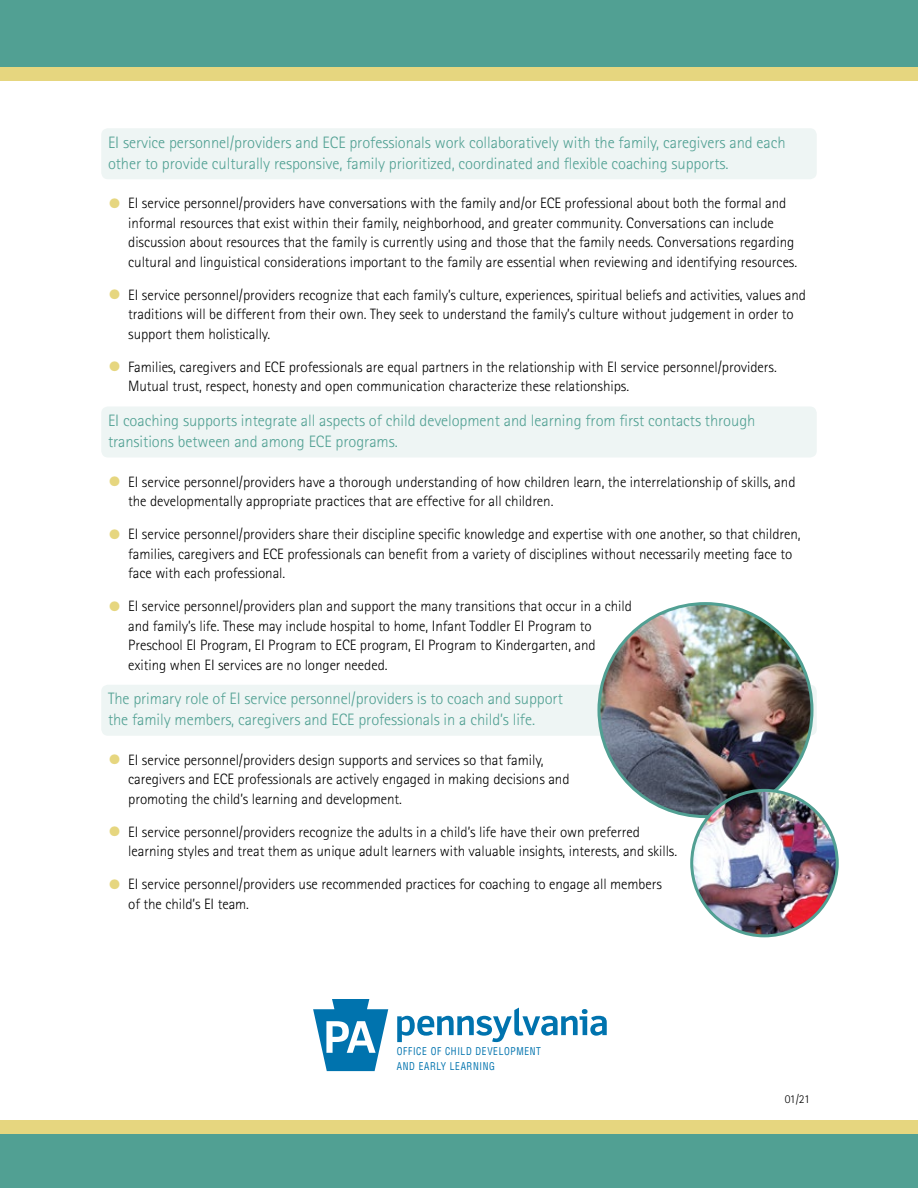
<style>
.page{position:relative;width:918px;height:1188px;background:#fff}
.page>*{position:absolute;margin:0;border:0;box-sizing:border-box;transform-origin:0 0}
.body_stand_out_text{font:300 16.5px/21px "Rotis Sans Serif";letter-spacing:-.005em;color:#51a093}
.t1{font:300 15px/19.5px "Rotis Sans Serif";letter-spacing:-.005em;color:#000}
.t2{font:300 12px "Rotis Sans Serif";color:#000}
.t3{font:condensed 10.5px/15.1px "Helvetica LT Std";letter-spacing:.07em;color:#0073ae;scale:.9 1}
.s1{font-size:27px;color:#e6d67f}
</style>
<div class="page">
<div style="left:0;top:0;width:918px;height:81px;background:#e6d67f"></div>
<div style="left:0;top:1120px;width:918px;height:68px;background:#e6d67f"></div>
<div style="left:0;top:0;width:918px;height:68px;background:#51a093"></div>
<div style="left:0;top:1134px;width:918px;height:54px;background:#51a093"></div>
<div style="left:101px;top:128px;width:716px;height:51px;background:#eef5f4;border-radius:7px"></div>
<div style="left:101px;top:406px;width:716px;height:52px;background:#eef5f4;border-radius:7px"></div>
<div style="left:101px;top:685px;width:716px;height:51px;background:#eef5f4;border-radius:7px"></div>
<img style="left:600px;top:605px;width:212px;height:212px">
<img style="left:692px;top:790px;width:145px;height:146px;border-radius:73px">
<div style="left:690px;top:789px;width:149px;height:148px;border:3px solid #51a093;border-radius:50%"></div>
<svg style="left:397px;top:1008px;width:210px;height:34px"></svg>
<svg style="left:313px;top:999px;width:75px;height:72px"></svg>
<p class="body_stand_out_text" style="left:108px;top:132px;width:679px">EI service personnel/providers and ECE professionals work collaboratively with the family, caregivers and each other to provide culturally responsive, family prioritized, coordinated and flexible coaching supports.</p>
<p class="t1" style="left:128px;top:194px;width:670px;text-indent:-20px"><span class="s1">•</span> EI service personnel/providers have conversations with the family and/or ECE professional about both the formal and informal resources that exist within their family, neighborhood, and greater community. Conversations can include discussion about resources that the family is currently using and those that the family needs. Conversations regarding cultural and linguistical considerations important to the family are essential when reviewing and identifying resources.</p>
<p class="t1" style="left:128px;top:285px;width:679px;text-indent:-20px"><span class="s1">•</span> EI service personnel/providers recognize that each family’s culture, experiences, spiritual beliefs and activities, values and traditions will be different from their own. They seek to understand the family’s culture without judgement in order to support them holistically.</p>
<p class="t1" style="left:128px;top:357px;width:650px;text-indent:-20px"><span class="s1">•</span> Families, caregivers and ECE professionals are equal partners in the relationship with EI service personnel/providers.<br>Mutual trust, respect, honesty and open communication characterize these relationships.</p>
<p class="body_stand_out_text" style="left:108px;top:410px;width:649px">EI coaching supports integrate all aspects of child development and learning from first contacts through transitions between and among ECE programs.</p>
<p class="t1" style="left:128px;top:472px;width:669px;text-indent:-20px"><span class="s1">•</span> EI service personnel/providers have a thorough understanding of how children learn, the interrelationship of skills, and the developmentally appropriate practices that are effective for all children.</p>
<p class="t1" style="left:128px;top:524px;width:674px;text-indent:-20px"><span class="s1">•</span> EI service personnel/providers share their discipline specific knowledge and expertise with one another, so that children, families, caregivers and ECE professionals can benefit from a variety of disciplines without necessarily meeting face to face with each professional.</p>
<p class="t1" style="left:128px;top:596px;width:505px;text-indent:-20px"><span class="s1">•</span> EI service personnel/providers plan and support the many transitions that occur in a child and family’s life. These may include hospital to home, Infant Toddler EI Program to Preschool EI Program, EI Program to ECE program, EI Program to Kindergarten, and exiting when EI services are no longer needed.</p>
<p class="body_stand_out_text" style="left:108px;top:688px;width:456px">The primary role of EI service personnel/providers is to coach and support the family members, caregivers and ECE professionals in a child’s life.</p>
<p class="t1" style="left:128px;top:750px;width:443px;text-indent:-20px"><span class="s1">•</span> EI service personnel/providers design supports and services so that family, caregivers and ECE professionals are actively engaged in making decisions and promoting the child’s learning and development.</p>
<p class="t1" style="left:128px;top:822px;width:550px;text-indent:-20px"><span class="s1">•</span> EI service personnel/providers recognize the adults in a child’s life have their own preferred learning styles and treat them as unique adult learners with valuable insights, interests, and skills.</p>
<p class="t1" style="left:128px;top:875px;width:535px;text-indent:-20px"><span class="s1">•</span> EI service personnel/providers use recommended practices for coaching to engage all members of the child’s EI team.</p>
<p class="t3" style="left:397px;top:1044px;width:162px">OFFICE OF CHILD DEVELOPMENT<br>AND EARLY LEARNING</p>
<p class="t2" style="left:785px;top:1092px;width:27px">01/21</p>
</div>
